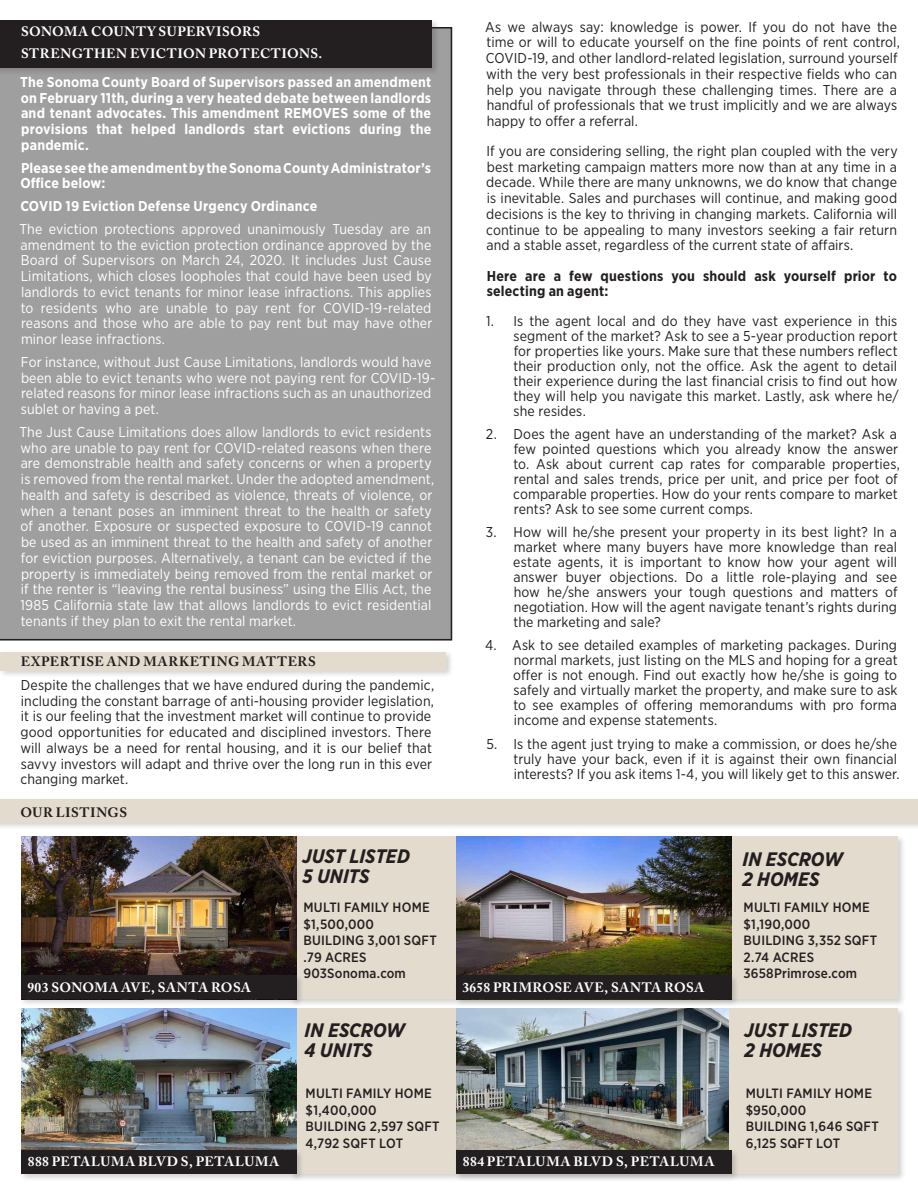
<style>
.page{position:relative;width:918px;height:1188px;background:#fff}
.page>*{position:absolute;margin:0;border:0;box-sizing:border-box;transform-origin:0 0}
.t1{font:italic 700 19.5px "Gotham Narrow";color:#231f20}
.Column_text{font:14.25px/15px "Gotham Narrow";letter-spacing:.005em;color:#231f20}
.Column_text-2{font:14.25px/15.8px "Gotham Narrow";letter-spacing:.005em;color:#fff}
.Column_text-3{font:700 14.25px/15.8px "Gotham Narrow";letter-spacing:.015em;color:#fff;text-align:justify}
.Column_text-4{font:700 14.25px/15px "Gotham Narrow";letter-spacing:.015em;color:#231f20}
.t2{font:500 13.5px "Gotham Narrow";letter-spacing:.015em;color:#231f20}
.Column_text-5{font:700 13.5px "Adobe Caslon Pro";letter-spacing:.03em;color:#fff}
.Column_text-6{font:700 13.5px "Adobe Caslon Pro";letter-spacing:.045em;color:#231f20}
</style>
<div class="page">
<div style="left:289px;top:834px;width:617px;height:173px;background:#231f20;opacity:.2"></div>
<div style="left:291px;top:836px;width:607px;height:163px;background:#e3dbce"></div>
<div style="left:289px;top:1006px;width:617px;height:176px;background:#231f20;opacity:.2"></div>
<div style="left:291px;top:1008px;width:607px;height:166px;background:#e3dbce"></div>
<div style="left:0;top:797px;width:918px;height:34px;background:#231f20;opacity:.2"></div>
<div style="left:0;top:799px;width:918px;height:24px;background:#e3dbce"></div>
<img style="left:21px;top:836px;width:275px;height:137px">
<img style="left:456px;top:836px;width:275px;height:137px">
<img style="left:21px;top:1008px;width:275px;height:140px">
<img style="left:456px;top:1008px;width:273px;height:140px">
<div style="left:0;top:27px;width:452px;height:613px;background:#a09f9f"></div>
<div style="left:0;top:18px;width:440px;height:58px;background:#231f20;opacity:.2"></div>
<div style="left:0;top:20px;width:432px;height:48px;background:#231f20"></div>
<div style="left:19px;top:973px;width:285px;height:34px;background:#231f20;opacity:.2"></div>
<div style="left:21px;top:976px;width:275px;height:23px;background:#231f20"></div>
<div style="left:19px;top:1148px;width:285px;height:34px;background:#231f20;opacity:.2"></div>
<div style="left:21px;top:1150px;width:275px;height:24px;background:#231f20"></div>
<div style="left:454px;top:1148px;width:285px;height:34px;background:#231f20;opacity:.2"></div>
<div style="left:456px;top:1150px;width:275px;height:24px;background:#231f20"></div>
<div style="left:454px;top:973px;width:285px;height:34px;background:#231f20;opacity:.2"></div>
<div style="left:456px;top:976px;width:275px;height:23px;background:#231f20"></div>
<div style="left:0;top:650px;width:454px;height:29px;background:#231f20;opacity:.2"></div>
<div style="left:0;top:652px;width:446px;height:18px;background:#e3dbce"></div>
<p class="Column_text-5" style="left:21px;top:24px;width:241px">SONOMA COUNTY SUPERVISORS</p>
<p class="Column_text-5" style="left:21px;top:45px;width:303px">STRENGTHEN EVICTION PROTECTIONS.</p>
<p class="Column_text-3" style="left:20px;top:74px;width:413px">The Sonoma County Board of Supervisors passed an amendment on February 11th, during a very heated debate between landlords and tenant advocates. This amendment REMOVES some of the provisions that helped landlords start evictions during the pandemic.</p>
<p class="Column_text-3" style="left:20px;top:160px;width:412px">Please see the amendment by the Sonoma County Administrator’s<br>Office below:</p>
<p class="Column_text-3" style="left:20px;top:198px;width:298px">COVID 19 Eviction Defense Urgency Ordinance</p>
<p class="Column_text-2" style="left:19px;top:221px;width:415px;text-align:justify">The eviction protections approved unanimously Tuesday are an amendment to the eviction protection ordinance approved by the Board of Supervisors on March 24, 2020. It includes Just Cause Limitations, which closes loopholes that could have been used by landlords to evict tenants for minor lease infractions. This applies to residents who are unable to pay rent for COVID-19-related reasons and those who are able to pay rent but may have other minor lease infractions.</p>
<p class="Column_text-2" style="left:21px;top:354px;width:416px">For instance, without Just Cause Limitations, landlords would have been able to evict tenants who were not paying rent for COVID-19- related reasons for minor lease infractions such as an unauthorized sublet or having a pet.</p>
<p class="Column_text-2" style="left:19px;top:424px;width:416px">The Just Cause Limitations does allow landlords to evict residents who are unable to pay rent for COVID-related reasons when there are demonstrable health and safety concerns or when a property is removed from the rental market. Under the adopted amendment, health and safety is described as violence, threats of violence, or when a tenant poses an imminent threat to the health or safety of another. Exposure or suspected exposure to COVID-19 cannot be used as an imminent threat to the health and safety of another for eviction purposes. Alternatively, a tenant can be evicted if the property is immediately being removed from the rental market or if the renter is “leaving the rental business” using the Ellis Act, the 1985 California state law that allows landlords to evict residential tenants if they plan to exit the rental market.</p>
<p class="Column_text-6" style="left:21px;top:653px;width:297px">EXPERTISE AND MARKETING MATTERS</p>
<p class="Column_text" style="left:20px;top:677px;width:415px;line-height:15.8px">Despite the challenges that we have endured during the pandemic, including the constant barrage of anti-housing provider legislation, it is our feeling that the investment market will continue to provide good opportunities for educated and disciplined investors. There will always be a need for rental housing, and it is our belief that savvy investors will adapt and thrive over the long run in this ever changing market.</p>
<p class="Column_text-6" style="left:21px;top:804px;width:108px">OUR LISTINGS</p>
<p class="t1" style="left:302px;top:844px;width:109px">JUST LISTED</p>
<p class="t1" style="left:302px;top:863px;width:69px">5 UNITS</p>
<p class="t2" style="left:303px;top:899px;width:128px">MULTI FAMILY HOME</p>
<p class="t2" style="left:303px;top:915px;width:72px">$1,500,000</p>
<p class="t2" style="left:303px;top:932px;width:135px">BUILDING 3,001 SQFT</p>
<p class="t2" style="left:303px;top:948px;width:65px">.79 ACRES</p>
<p class="t2" style="left:303px;top:965px;width:104px">903Sonoma.com</p>
<p class="Column_text" style="left:485px;top:18px;width:416px;line-height:15.8px">As we always say: knowledge is power. If you do not have the time or will to educate yourself on the fine points of rent control, COVID-19, and other landlord-related legislation, surround yourself with the very best professionals in their respective fields who can help you navigate through these challenging times. There are a handful of professionals that we trust implicitly and we are always happy to offer a referral.</p>
<p class="Column_text" style="left:486px;top:143px;width:413px;line-height:15.8px;text-align:justify">If you are considering selling, the right plan coupled with the very best marketing campaign matters more now than at any time in a decade. While there are many unknowns, we do know that change is inevitable. Sales and purchases will continue, and making good decisions is the key to thriving in changing markets. California will continue to be appealing to many investors seeking a fair return and a stable asset, regardless of the current state of affairs.</p>
<p class="Column_text-4" style="left:487px;top:268px;width:412px">Here are a few questions you should ask yourself prior to selecting an agent:</p>
<p class="Column_text" style="left:513px;top:314px;width:387px;text-align:justify;text-indent:-27px">1. Is the agent local and do they have vast experience in this segment of the market? Ask to see a 5-year production report for properties like yours. Make sure that these numbers reflect their production only, not the office. Ask the agent to detail their experience during the last financial crisis to find out how they will help you navigate this market. Lastly, ask where he/ she resides.</p>
<p class="Column_text" style="left:513px;top:426px;width:388px;text-indent:-27px">2. Does the agent have an understanding of the market? Ask a few pointed questions which you already know the answer to. Ask about current cap rates for comparable properties, rental and sales trends, price per unit, and price per foot of comparable properties. How do your rents compare to market rents? Ask to see some current comps.</p>
<p class="Column_text" style="left:513px;top:524px;width:386px;text-align:justify;text-indent:-28px">3. How will he/she present your property in its best light? In a market where many buyers have more knowledge than real estate agents, it is important to know how your agent will answer buyer objections. Do a little role-playing and see how he/she answers your tough questions and matters of negotiation. How will the agent navigate tenant’s rights during the marketing and sale?</p>
<p class="Column_text" style="left:513px;top:637px;width:386px;text-align:justify;text-indent:-28px">4. Ask to see detailed examples of marketing packages. During normal markets, just listing on the MLS and hoping for a great offer is not enough. Find out exactly how he/she is going to safely and virtually market the property, and make sure to ask to see examples of offering memorandums with pro forma income and expense statements.</p>
<p class="Column_text" style="left:513px;top:736px;width:388px;text-indent:-27px">5. Is the agent just trying to make a commission, or does he/she truly have your back, even if it is against their own financial interests? If you ask items 1-4, you will likely get to this answer.</p>
<p class="t1" style="left:742px;top:847px;width:102px">IN ESCROW</p>
<p class="t1" style="left:742px;top:866px;width:79px">2 HOMES</p>
<p class="t2" style="left:744px;top:899px;width:128px">MULTI FAMILY HOME</p>
<p class="t2" style="left:744px;top:915px;width:68px">$1,190,000</p>
<p class="t2" style="left:744px;top:932px;width:135px">BUILDING 3,352 SQFT</p>
<p class="t2" style="left:744px;top:948px;width:72px">2.74 ACRES</p>
<p class="t2" style="left:744px;top:965px;width:115px">3658Primrose.com</p>
<p class="Column_text-5" style="left:27px;top:979px;width:225px">903 SONOMA AVE, SANTA ROSA</p>
<p class="Column_text-5" style="left:462px;top:979px;width:243px">3658 PRIMROSE AVE, SANTA ROSA</p>
<p class="t1" style="left:305px;top:1018px;width:102px">IN ESCROW</p>
<p class="t1" style="left:305px;top:1037px;width:70px">4 UNITS</p>
<p class="t2" style="left:306px;top:1085px;width:128px">MULTI FAMILY HOME</p>
<p class="t2" style="left:306px;top:1101px;width:73px">$1,400,000</p>
<p class="t2" style="left:306px;top:1118px;width:136px">BUILDING 2,597 SQFT</p>
<p class="t2" style="left:306px;top:1134px;width:99px">4,792 SQFT LOT</p>
<p class="Column_text-5" style="left:28px;top:1154px;width:253px">888 PETALUMA BLVD S, PETALUMA</p>
<p class="Column_text-5" style="left:463px;top:1154px;width:253px">884 PETALUMA BLVD S, PETALUMA</p>
<p class="t1" style="left:745px;top:1018px;width:109px">JUST LISTED</p>
<p class="t1" style="left:745px;top:1037px;width:79px">2 HOMES</p>
<p class="t2" style="left:746px;top:1085px;width:128px">MULTI FAMILY HOME</p>
<p class="t2" style="left:746px;top:1101px;width:62px">$950,000</p>
<p class="t2" style="left:746px;top:1118px;width:135px">BUILDING 1,646 SQFT</p>
<p class="t2" style="left:746px;top:1134px;width:96px">6,125 SQFT LOT</p>
</div>
